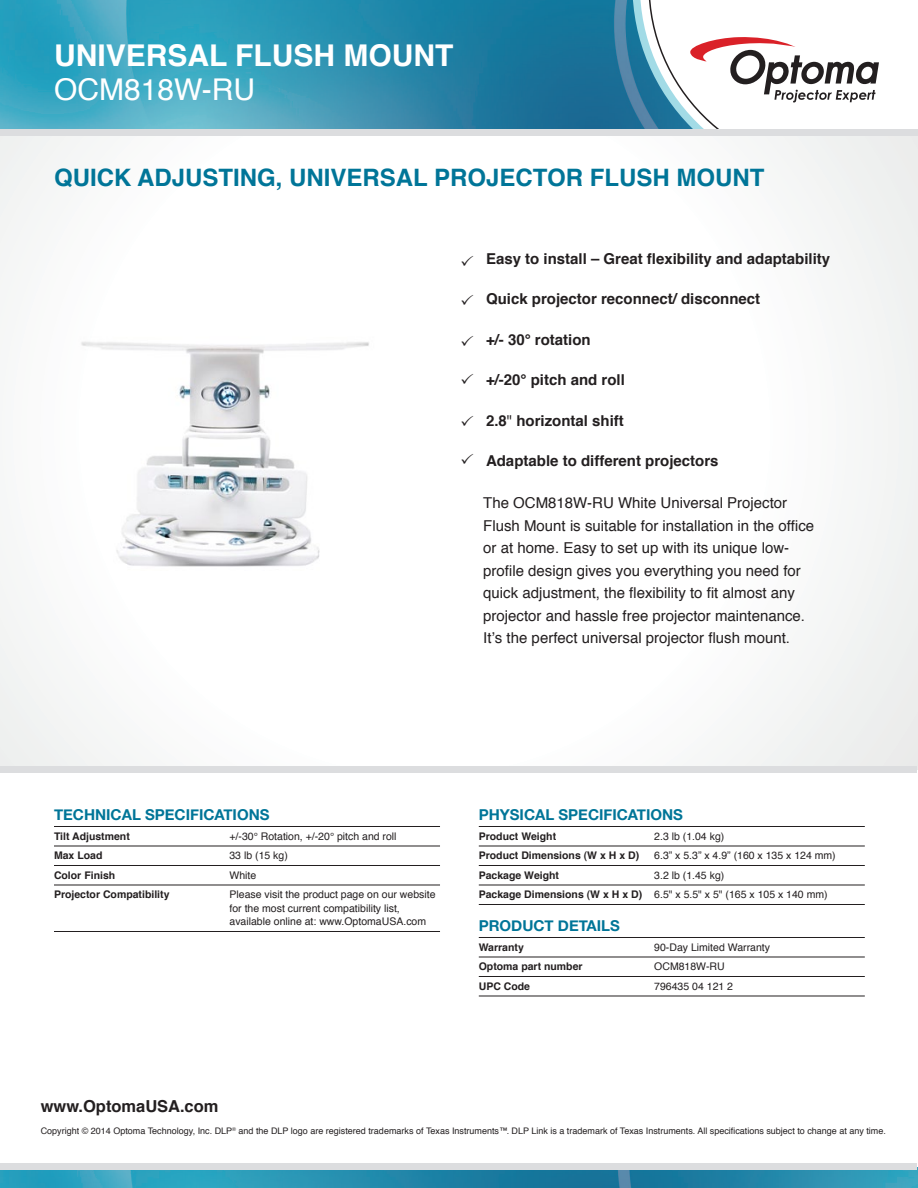
<style>
.page{position:relative;width:918px;height:1188px;background:#fff}
.page>*{position:absolute;margin:0;border:0;box-sizing:border-box;transform-origin:0 0}
._1_-_Datasheet_Headi{font:700 30px "Helvetica";color:#fff}
._1_-_Datasheet_Headi-2{font:30px "Helvetica";color:#fff}
._3_-_Standard_Body_P{font:700 24px "Helvetica";color:#007598}
.t1{font:700 16.5px "Helvetica";color:#231f20}
._1_-_Body_-_Bullets{font:15px/22.5px "Helvetica";color:#231f20}
._3_-_Standard_Body_P-2{font:700 15px "Helvetica";color:#231f20}
.Specifications{font:700 15px "Helvetica Neue";color:#007598}
.Specifications_-_SEC{font:700 15px "Helvetica Neue";color:#007598}
.Specifications-2{font:10.5px/13.5px "Helvetica";color:#231f20}
.Specifications-3{font:700 10.5px "Helvetica";color:#231f20}
.t2{font:9px "Helvetica";color:#231f20}
.s1{font-weight:400}
.s2{font-weight:700}
</style>
<div class="page">
<img style="left:0;top:0;width:632px;height:129px">
<svg style="left:632px;top:0;width:16px;height:130px;background:#5596b3"></svg>
<svg style="left:648px;top:0;width:270px;height:130px"></svg>
<svg style="left:690px;top:36px;width:189px;height:66px"></svg>
<div style="left:0;top:133px;width:918px;height:637px;background:linear-gradient(to right,#fefefe,#fafafa)"></div>
<div style="left:0;top:130px;width:917px;height:6px;background:#dcdddf"></div>
<img style="left:0;top:1167px;width:918px;height:21px">
<div style="left:1px;top:766px;width:916px;height:7px;background:#dcdddf"></div>
<div style="left:1px;top:1163px;width:916px;height:7px;background:#dcdddf"></div>
<hr style="left:479px;top:826px;width:386px;height:1px;background:#231f20">
<hr style="left:479px;top:846px;width:386px;height:1px;background:#231f20">
<hr style="left:479px;top:865px;width:386px;height:1px;background:#231f20">
<hr style="left:479px;top:885px;width:386px;height:1px;background:#231f20">
<hr style="left:479px;top:904px;width:386px;height:1px;background:#231f20">
<hr style="left:479px;top:937px;width:386px;height:1px;background:#231f20">
<hr style="left:479px;top:957px;width:386px;height:1px;background:#231f20">
<hr style="left:479px;top:976px;width:386px;height:1px;background:#231f20">
<hr style="left:479px;top:996px;width:386px;height:1px;background:#231f20">
<hr style="left:54px;top:826px;width:386px;height:1px;background:#231f20">
<hr style="left:54px;top:846px;width:386px;height:1px;background:#231f20">
<hr style="left:54px;top:865px;width:386px;height:1px;background:#231f20">
<hr style="left:54px;top:885px;width:386px;height:1px;background:#231f20">
<hr style="left:54px;top:931px;width:386px;height:1px;background:#231f20">
<img style="left:73px;top:310px;width:302px;height:284px">
<svg style="left:461px;top:255px;width:12px;height:11px"></svg>
<svg style="left:461px;top:295px;width:12px;height:10px"></svg>
<svg style="left:461px;top:335px;width:12px;height:11px"></svg>
<svg style="left:461px;top:373px;width:12px;height:11px"></svg>
<svg style="left:461px;top:415px;width:12px;height:11px"></svg>
<svg style="left:461px;top:453px;width:12px;height:11px"></svg>
<p class="_1_-_Datasheet_Headi" style="left:54px;top:31px;width:401px">UNIVERSAL FLUSH MOUNT</p>
<p class="_1_-_Datasheet_Headi-2" style="left:54px;top:66px;width:203px">OCM818W-RU</p>
<p class="_3_-_Standard_Body_P" style="left:54px;top:158px;width:712px">QUICK ADJUSTING, UNIVERSAL PROJECTOR FLUSH MOUNT</p>
<p class="_3_-_Standard_Body_P-2" style="left:486px;top:246px;width:346px">Easy to install – Great flexibility and adaptability</p>
<p class="_3_-_Standard_Body_P-2" style="left:486px;top:287px;width:276px">Quick projector reconnect/ disconnect</p>
<p class="_3_-_Standard_Body_P-2" style="left:486px;top:327px;width:106px">+/- 30° rotation</p>
<p class="_3_-_Standard_Body_P-2" style="left:486px;top:368px;width:140px">+/-20° pitch and roll</p>
<p class="_3_-_Standard_Body_P-2" style="left:486px;top:408px;width:139px">2.8<span class="s1">"</span> horizontal shift</p>
<p class="_3_-_Standard_Body_P-2" style="left:486px;top:449px;width:234px">Adaptable to different projectors</p>
<p class="_1_-_Body_-_Bullets" style="left:483px;top:492px;width:332px">The OCM818W-RU White Universal Projector Flush Mount is suitable for installation in the office or at home. Easy to set up with its unique low&shy;profile design gives you everything you need for quick adjustment, the flexibility to fit almost any projector and hassle free projector maintenance.<br>It’s the perfect universal projector flush mount.</p>
<p class="Specifications_-_SEC" style="left:54px;top:805px;width:217px">TECHNICAL SPECIFICATIONS</p>
<p class="Specifications-3" style="left:54px;top:827px;width:77px">Tilt Adjustment</p>
<p class="Specifications-2" style="left:230px;top:830px;width:169px">+/-30° Rotation, +/-20° pitch and roll</p>
<p class="Specifications-3" style="left:54px;top:847px;width:50px">Max Load</p>
<p class="Specifications-2" style="left:229px;top:849px;width:60px">33 lb (15 kg)</p>
<p class="Specifications-3" style="left:54px;top:866px;width:63px">Color Finish</p>
<p class="Specifications-2" style="left:229px;top:869px;width:28px">White</p>
<p class="Specifications-3" style="left:54px;top:886px;width:117px">Projector Compatibility</p>
<p class="Specifications-2" style="left:230px;top:888px;width:208px">Please visit the product page on our website for the most current compatibility list, available online at: www.OptomaUSA.com</p>
<p class="Specifications" style="left:479px;top:805px;width:206px">PHYSICAL SPECIFICATIONS</p>
<p class="Specifications-3" style="left:479px;top:827px;width:79px">Product Weight</p>
<p class="Specifications-2" style="left:654px;top:830px;width:72px">2.3 lb (1.04 kg)</p>
<p class="Specifications-3" style="left:479px;top:847px;width:162px">Product Dimensions (W x H x D)</p>
<p class="Specifications-2" style="left:654px;top:849px;width:183px">6.3” x 5.3” x 4.9” (160 x 135 x 124 mm)</p>
<p class="Specifications-3" style="left:479px;top:866px;width:82px">Package Weight</p>
<p class="Specifications-2" style="left:654px;top:869px;width:72px">3.2 lb (1.45 kg)</p>
<p class="Specifications-2" style="left:479px;top:888px;width:350px"><span class="s2">Package Dimensions (W x H x D)</span> 6.5" x 5.5" x 5" (165 x 105 x 140 mm)</p>
<p class="Specifications" style="left:479px;top:916px;width:143px">PRODUCT DETAILS</p>
<p class="Specifications-3" style="left:479px;top:938px;width:47px">Warranty</p>
<p class="Specifications-2" style="left:654px;top:941px;width:117px">90-Day Limited Warranty</p>
<p class="Specifications-3" style="left:479px;top:958px;width:105px">Optoma part number</p>
<p class="Specifications-2" style="left:654px;top:960px;width:72px">OCM818W-RU</p>
<p class="Specifications-3" style="left:479px;top:977px;width:53px">UPC Code</p>
<p class="Specifications-2" style="left:654px;top:980px;width:80px">796435 04 121 2</p>
<p class="t1" style="left:41px;top:1093px;width:179px">www.OptomaUSA.com</p>
<p class="t2" style="left:41px;top:1124px;width:847px">Copyright © 2014 Optoma Technology, Inc. DLP<sup>®</sup> and the DLP logo are registered trademarks of Texas Instruments™. DLP Link is a trademark of Texas Instruments. All specifications subject to change at any time.</p>
</div>
